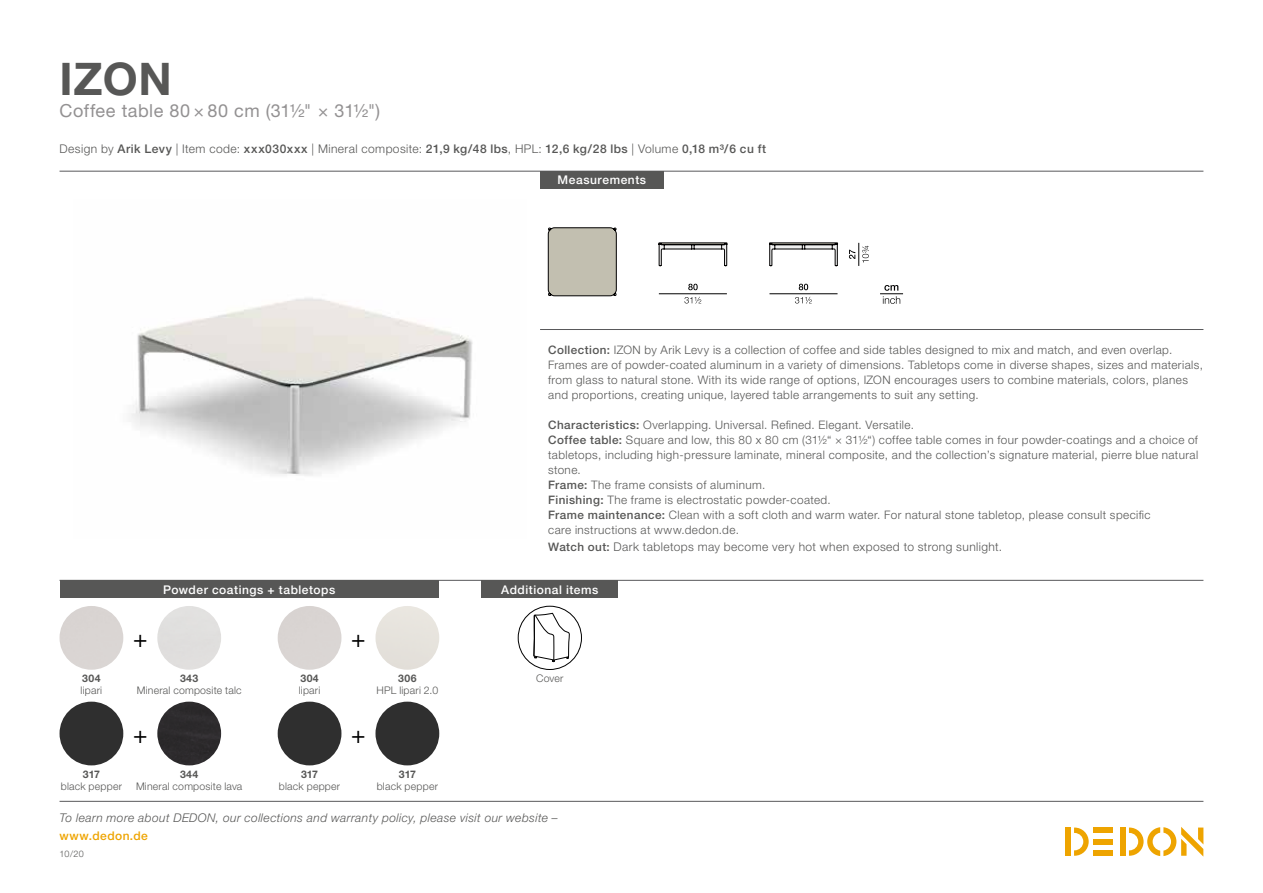
<style>
.page{position:relative;width:1263px;height:893px;background:#fff}
.page>*{position:absolute;margin:0;border:0;box-sizing:border-box;transform-origin:0 0}
.t1{font:700 45px "Helvetica Neue LT";color:#575756}
.t2{font:24px "Helvetica Neue LT";color:#000}
.t3{font:18px "Helvetica Neue LT";letter-spacing:.03em;color:#939192}
.t4{font:500 12px "Helvetica Neue LT";letter-spacing:.035em;color:#575756}
.t5{font:italic 300 12px "Helvetica Neue LT";letter-spacing:.035em;color:#575756}
.t6{font:300 12px "Helvetica Neue LT";letter-spacing:.035em;color:#575756}
.t7{font:500 12px "Helvetica Neue LT";letter-spacing:.045em;color:#fff}
.t8{font:500 12px "Helvetica Neue LT";letter-spacing:.035em;color:#eea400}
.t9{font:300 11.7px/15px "Helvetica Neue LT";letter-spacing:.035em;color:#575756}
.t10{font:300 10.5px "Helvetica Neue LT";letter-spacing:.02em;color:#575756}
.t11{font:700 10.5px "Helvetica Neue LT";letter-spacing:.04em;color:#575756}
.t12{font:300 9px "Helvetica Neue LT";color:#575756}
.s1{font-weight:300}
.s2{font-weight:500}
.s3{font-weight:500;font-size:11.7px}
</style>
<div class="page">
<div style="left:1120px;top:827px;width:5px;height:29px;background:#eea400"></div>
<div style="left:1094px;top:827px;width:19px;height:6px;background:#eea400"></div>
<div style="left:1094px;top:850px;width:19px;height:6px;background:#eea400"></div>
<div style="left:1094px;top:839px;width:19px;height:5px;background:#eea400"></div>
<svg style="left:1074px;top:827px;width:15px;height:29px"></svg>
<div style="left:1065px;top:827px;width:6px;height:29px;background:#eea400"></div>
<svg style="left:1129px;top:827px;width:74px;height:29px"></svg>
<hr style="left:60px;top:801px;width:1143px;height:1px;background:#59595b">
<img style="left:131px;top:298px;width:342px;height:178px">
<hr style="left:60px;top:580px;width:1143px;height:1px;background:#59595b">
<hr style="left:60px;top:171px;width:1143px;height:1px;background:#59595b">
<hr style="left:540px;top:329px;width:663px;height:1px;background:#59595b">
<div style="left:540px;top:171px;width:124px;height:17px;background:#575756"></div>
<div style="left:60px;top:580px;width:378px;height:17px;background:#575756"></div>
<div style="left:482px;top:580px;width:136px;height:17px;background:#575756"></div>
<div style="left:518px;top:606px;width:64px;height:64px;border:1px solid #000;border-radius:50%"></div>
<svg style="left:533px;top:613px;width:37px;height:49px"></svg>
<div style="left:278px;top:606px;width:63px;height:64px;background:#dad5d3;border-radius:32px"></div>
<div style="left:375px;top:606px;width:64px;height:64px;background:#e6e3dd;border-radius:32px"></div>
<div style="left:278px;top:702px;width:63px;height:63px;background:#2f2f2f;border-radius:32px"></div>
<div style="left:157px;top:702px;width:64px;height:63px;background:#2c2a2c;border-radius:32px"></div>
<div style="left:60px;top:702px;width:63px;height:63px;background:#2f2f2f;border-radius:32px"></div>
<div style="left:157px;top:606px;width:64px;height:64px;background:#e0dfde;border-radius:32px"></div>
<div style="left:60px;top:606px;width:63px;height:64px;background:#dad5d3;border-radius:32px"></div>
<svg style="left:880px;top:285px;width:23px;height:19px"></svg>
<hr style="left:769px;top:293px;width:68px;height:1px;background:#010000">
<svg style="left:799px;top:284px;width:9px;height:6px"></svg>
<svg style="left:795px;top:297px;width:17px;height:7px"></svg>
<svg style="left:849px;top:243px;width:20px;height:23px"></svg>
<hr style="left:659px;top:293px;width:68px;height:1px;background:#010000">
<svg style="left:688px;top:284px;width:10px;height:6px"></svg>
<svg style="left:684px;top:297px;width:17px;height:7px"></svg>
<svg style="left:769px;top:243px;width:69px;height:23px"></svg>
<svg style="left:659px;top:243px;width:68px;height:23px"></svg>
<svg style="left:548px;top:227px;width:69px;height:69px"></svg>
<div style="left:375px;top:702px;width:64px;height:63px;background:#2f2f2f;border-radius:32px"></div>
<h1 class="t1" style="left:60px;top:51px;width:114px">IZON</h1>
<h3 class="t3" style="left:60px;top:100px;width:322px">Coffee table 80 × 80 cm (31½" × 31½")</h3>
<p class="t4" style="left:60px;top:142px;width:708px"><span class="s1">Design by</span> Arik Levy <span class="s1">| Item code:</span> xxx030xxx <span class="s1">| Mineral composite:</span> 21,9 kg/48 lbs<span class="s1">, HPL:</span> 12,6 kg/28 lbs <span class="s1">| Volume</span> 0,18 m³/6 cu ft</p>
<p class="t7" style="left:558px;top:173px;width:90px">Measurements</p>
<p class="t9" style="left:548px;top:342px;width:656px"><span class="s2">Collection:</span> IZON by Arik Levy is a collection of coffee and side tables designed to mix and match, and even overlap.<br>Frames are of powder-coated aluminum in a variety of dimensions. Tabletops come in diverse shapes, sizes and materials, from glass to natural stone. With its wide range of options, IZON encourages users to combine materials, colors, planes and proportions, creating unique, layered table arrangements to suit any setting.</p>
<p class="t9" style="left:548px;top:417px;width:651px"><span class="s2">Characteristics:</span> Overlapping. Universal. Refined. Elegant. Versatile.<br><span class="s2">Coffee table:</span> Square and low, this 80 x 80 cm (31½“ × 31½“) coffee table comes in four powder-coatings and a choice of tabletops, including high-pressure laminate, mineral composite, and the collection’s signature material, pierre blue natural stone.<br><span class="s2">Frame:</span> The frame consists of aluminum.<br><span class="s2">Finishing:</span> The frame is electrostatic powder-coated.<br><span class="s2">Frame maintenance:</span> Clean with a soft cloth and warm water. For natural stone tabletop, please consult specific<br>care instructions at www.dedon.de.</p>
<p class="t6" style="left:548px;top:539px;width:456px"><span class="s3">Watch out:</span> Dark tabletops may become very hot when exposed to strong sunlight.</p>
<p class="t7" style="left:163px;top:582px;width:174px">Powder coatings + tabletops</p>
<p class="t7" style="left:501px;top:582px;width:99px">Additional items</p>
<p class="t11" style="left:82px;top:672px;width:20px">304</p>
<p class="t10" style="left:81px;top:684px;width:23px">lipari</p>
<h2 class="t2" style="left:133px;top:624px;width:16px">+</h2>
<p class="t11" style="left:180px;top:672px;width:20px">343</p>
<p class="t10" style="left:137px;top:684px;width:106px">Mineral composite talc</p>
<p class="t11" style="left:83px;top:768px;width:19px">317</p>
<p class="t10" style="left:61px;top:780px;width:63px">black pepper</p>
<h2 class="t2" style="left:133px;top:720px;width:16px">+</h2>
<p class="t11" style="left:180px;top:768px;width:20px">344</p>
<p class="t10" style="left:136px;top:780px;width:108px">Mineral composite lava</p>
<h2 class="t2" style="left:351px;top:624px;width:16px">+</h2>
<p class="t11" style="left:300px;top:672px;width:20px">304</p>
<p class="t10" style="left:536px;top:672px;width:29px">Cover</p>
<p class="t10" style="left:299px;top:684px;width:23px">lipari</p>
<p class="t11" style="left:398px;top:672px;width:20px">306</p>
<p class="t10" style="left:377px;top:684px;width:63px">HPL lipari 2.0</p>
<p class="t11" style="left:301px;top:768px;width:19px">317</p>
<p class="t10" style="left:279px;top:780px;width:63px">black pepper</p>
<h2 class="t2" style="left:351px;top:720px;width:16px">+</h2>
<p class="t11" style="left:399px;top:768px;width:19px">317</p>
<p class="t10" style="left:377px;top:780px;width:63px">black pepper</p>
<p class="t5" style="left:60px;top:811px;width:500px">To learn more about DEDON, our collections and warranty policy, please visit our website –</p>
<p class="t8" style="left:60px;top:829px;width:90px">www.dedon.de</p>
<p class="t12" style="left:60px;top:848px;width:26px">10/20</p>
</div>
